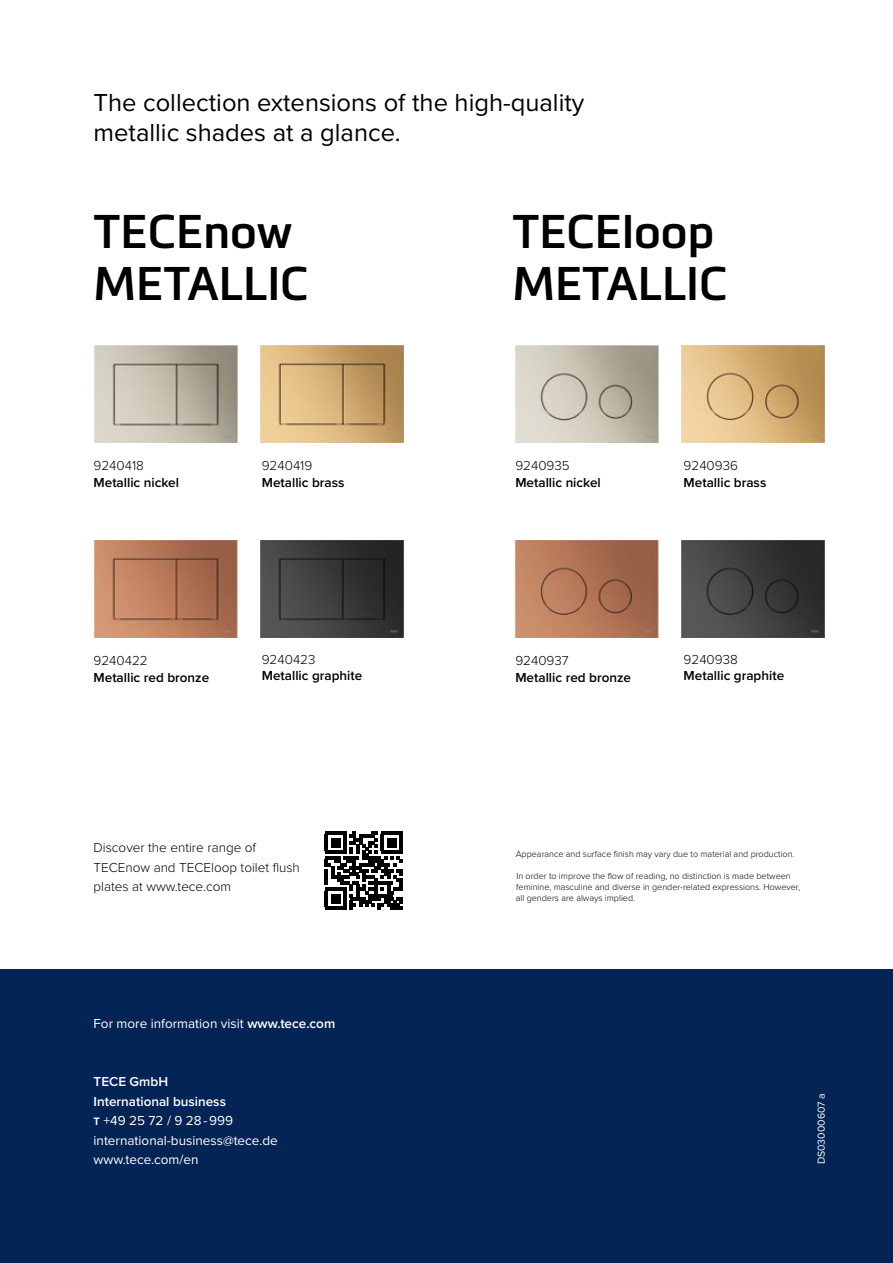
<style>
.page{position:relative;width:893px;height:1263px;background:#fff}
.page>*{position:absolute;margin:0;border:0;box-sizing:border-box;transform-origin:0 0}
.t1{font:600 46.5px/52.5px "Metronic Pro";color:#000}
.t2{font:25.5px/30px "Proxima Nova";color:#000}
.t3{font:300 13.5px/19.5px "Proxima Nova";color:#000}
.t4{font:13.5px/19.5px "Proxima Nova";color:#fff}
.t5{font:600 13.5px "Proxima Nova";color:#000}
.t6{font:10.5px "Proxima Nova";color:#fff}
.t7{font:300 9px/10.8px "Proxima Nova";color:#000}
.s1{font-weight:600}
</style>
<div class="page">
<div style="left:0;top:969px;width:893px;height:294px;background:#042455"></div>
<svg style="left:325px;top:832px;width:78px;height:78px"></svg>
<hr style="left:325px;top:906px;width:22px;height:4px;background:#000">
<div style="left:331px;top:894px;width:9px;height:9px;background:#000"></div>
<img style="left:515px;top:345px;width:143px;height:98px">
<img style="left:681px;top:345px;width:144px;height:98px">
<img style="left:514px;top:540px;width:144px;height:98px">
<img style="left:681px;top:540px;width:144px;height:98px">
<img style="left:94px;top:345px;width:143px;height:98px">
<img style="left:260px;top:345px;width:144px;height:98px">
<img style="left:94px;top:540px;width:143px;height:98px">
<img style="left:260px;top:540px;width:144px;height:98px">
<h2 class="t2" style="left:94px;top:87px;width:492px">The collection extensions of the high-quality metallic shades at a glance.</h2>
<h1 class="t1" style="left:94px;top:204px;width:217px">TECEnow<br>METALLIC</h1>
<h1 class="t1" style="left:512px;top:204px;width:217px">TECEloop<br>METALLIC</h1>
<h3 class="t3" style="left:94px;top:455px;width:52px">9240418</h3>
<h3 class="t5" style="left:94px;top:472px;width:87px">Metallic nickel</h3>
<h3 class="t3" style="left:262px;top:455px;width:52px">9240419</h3>
<h3 class="t5" style="left:262px;top:472px;width:84px">Metallic brass</h3>
<h3 class="t3" style="left:515px;top:456px;width:56px">9240935</h3>
<h3 class="t5" style="left:515px;top:472px;width:87px">Metallic nickel</h3>
<h3 class="t3" style="left:684px;top:456px;width:56px">9240936</h3>
<h3 class="t5" style="left:684px;top:472px;width:84px">Metallic brass</h3>
<h3 class="t3" style="left:94px;top:650px;width:56px">9240422</h3>
<h3 class="t5" style="left:94px;top:667px;width:117px">Metallic red bronze</h3>
<h3 class="t3" style="left:262px;top:649px;width:55px">9240423</h3>
<h3 class="t5" style="left:262px;top:665px;width:102px">Metallic graphite</h3>
<h3 class="t3" style="left:94px;top:837px;width:208px">Discover the entire range of<br>TECEnow and TECEloop toilet flush plates at www.tece.com</h3>
<h3 class="t4" style="left:94px;top:1013px;width:243px">For more information visit <span class="s1">www.tece.com</span></h3>
<h3 class="t4" style="left:94px;top:1072px;width:186px"><span class="s1">TECE GmbH<br>International business<br>t</span> +49 25 72 / 9 28 - 999 international-business@tece.de www.tece.com/en</h3>
<h3 class="t3" style="left:515px;top:651px;width:55px">9240937</h3>
<h3 class="t5" style="left:515px;top:667px;width:117px">Metallic red bronze</h3>
<h3 class="t3" style="left:684px;top:649px;width:56px">9240938</h3>
<h3 class="t5" style="left:684px;top:665px;width:102px">Metallic graphite</h3>
<p class="t7" style="left:516px;top:848px;width:280px">Appearance and surface finish may vary due to material and production.</p>
<p class="t7" style="left:516px;top:870px;width:286px">In order to improve the flow of reading, no distinction is made between feminine, masculine and diverse in gender-related expressions. However, all genders are always implied.</p>
<p class="t6" style="left:814px;top:1164px;width:73px;rotate:-90deg">DS03000607 a</p>
</div>
